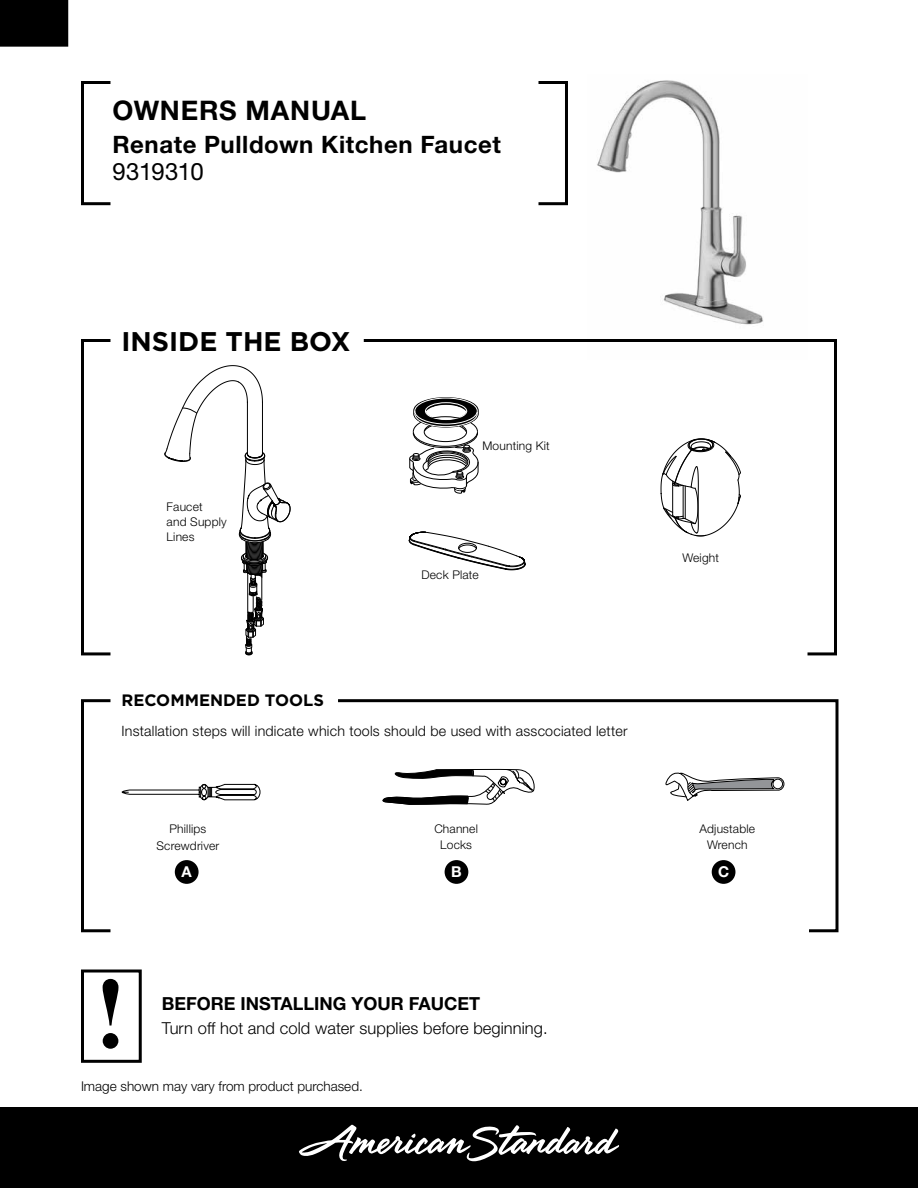
<style>
.page{position:relative;width:918px;height:1188px;background:#fff}
.page>*{position:absolute;margin:0;border:0;box-sizing:border-box;transform-origin:0 0}
.t1{font:700 27px "Helvetica Neue LT Std";letter-spacing:.03em;color:#000}
.t2{font:700 27px "Gotham";color:#000}
.t3{font:700 24px "Helvetica Neue LT Std";letter-spacing:.025em;color:#000}
.t4{font:24px "Helvetica Neue LT Std";letter-spacing:-.025em;color:#000}
.t5{font:700 18px "Helvetica Neue LT Std";color:#000}
.t6{font:300 16.5px "Helvetica Neue LT Std";letter-spacing:.005em;color:#000}
.t7{font:700 16.5px "Gotham";color:#000}
.t8{font:700 15px "Helvetica Neue LT Std";color:#fff}
.t9{font:300 14.25px "Helvetica Neue LT Std";letter-spacing:.015em;color:#000}
.t10{font:300 13.5px "Helvetica Neue LT Std";color:#000}
.t11{font:300 12px/16.5px "Helvetica Neue LT Std";letter-spacing:.015em;color:#000;text-align:center}
</style>
<div class="page">
<div style="left:0;top:1107px;width:918px;height:81px;background:#000"></div>
<svg style="left:299px;top:1125px;width:320px;height:36px"></svg>
<img style="left:597px;top:80px;width:166px;height:245px">
<div style="left:81px;top:81px;width:31px;height:124px;border:3px solid #000"></div>
<div style="left:537px;top:81px;width:31px;height:124px;border:3px solid #000"></div>
<div style="left:0;top:0;width:68px;height:46px;background:#000"></div>
<div style="left:0;top:0;width:68px;height:47px;border:2px solid #000"></div>
<svg style="left:164px;top:365px;width:127px;height:291px"></svg>
<div style="left:81px;top:339px;width:31px;height:316px;border:3px solid #000"></div>
<svg style="left:363px;top:339px;width:474px;height:317px"></svg>
<div style="left:81px;top:699px;width:31px;height:233px;border:3px solid #000"></div>
<svg style="left:338px;top:699px;width:501px;height:234px"></svg>
<div style="left:175px;top:860px;width:24px;height:24px;background:#000;border-radius:50%"></div>
<div style="left:445px;top:860px;width:23px;height:24px;background:#000;border-radius:50%"></div>
<div style="left:712px;top:860px;width:23px;height:24px;background:#000;border-radius:50%"></div>
<svg style="left:121px;top:783px;width:140px;height:18px"></svg>
<svg style="left:379px;top:768px;width:157px;height:38px"></svg>
<svg style="left:666px;top:771px;width:119px;height:31px"></svg>
<svg style="left:103px;top:979px;width:16px;height:70px"></svg>
<div style="left:81px;top:970px;width:61px;height:93px;border:3px solid #000"></div>
<svg style="left:408px;top:397px;width:72px;height:97px"></svg>
<svg style="left:660px;top:438px;width:81px;height:100px"></svg>
<svg style="left:409px;top:532px;width:117px;height:38px"></svg>
<h1 class="t1" style="left:112px;top:94px;width:255px">OWNERS MANUAL</h1>
<h2 class="t3" style="left:112px;top:129px;width:390px">Renate Pulldown Kitchen Faucet</h2>
<h2 class="t4" style="left:112px;top:157px;width:93px">9319310</h2>
<h1 class="t2" style="left:122px;top:323px;width:231px">INSIDE THE BOX</h1>
<p class="t11" style="left:167px;top:499px;width:62px;line-height:15px;text-align:left">Faucet<br>and Supply<br>Lines</p>
<h3 class="t7" style="left:122px;top:689px;width:204px">RECOMMENDED TOOLS</h3>
<p class="t11" style="left:482px;top:437px;width:69px">Mounting Kit</p>
<p class="t11" style="left:421px;top:566px;width:59px">Deck Plate</p>
<p class="t9" style="left:122px;top:722px;width:508px">Installation steps will indicate which tools should be used with asscociated letter</p>
<p class="t11" style="left:682px;top:549px;width:38px">Weight</p>
<p class="t11" style="left:157px;top:820px;width:64px">Phillips<br>Screwdriver</p>
<p class="t11" style="left:434px;top:820px;width:45px">Channel<br>Locks</p>
<p class="t11" style="left:699px;top:820px;width:57px">Adjustable<br>Wrench</p>
<p class="t8" style="left:182px;top:863px;width:12px">A</p>
<p class="t8" style="left:451px;top:863px;width:12px">B</p>
<p class="t8" style="left:718px;top:863px;width:13px">C</p>
<h3 class="t5" style="left:162px;top:993px;width:320px">BEFORE INSTALLING YOUR FAUCET</h3>
<h3 class="t6" style="left:162px;top:1018px;width:387px">Turn off hot and cold water supplies before beginning.</h3>
<p class="t10" style="left:81px;top:1077px;width:283px">Image shown may vary from product purchased.</p>
</div>
